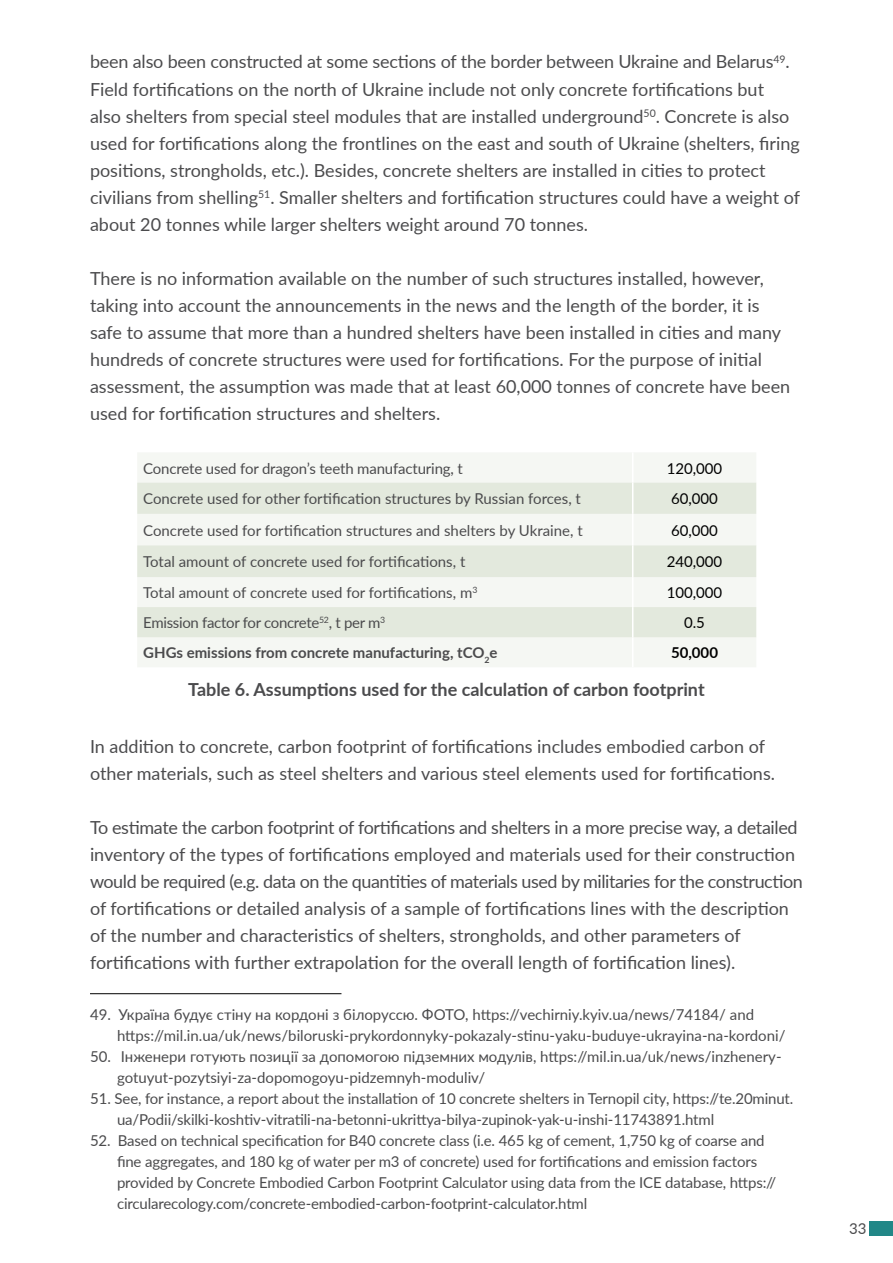
<style>
.page{position:relative;width:893px;height:1263px;background:#fff}
.page>*{position:absolute;margin:0;border:0;box-sizing:border-box;transform-origin:0 0}
.t1{font:18px/27px "Lato";color:#4b4b4d}
.t2{font:700 18px "Lato";color:#4b4b4d}
.t3{font:15px/21px "Lato";letter-spacing:-.01em;color:#4b4b4d}
.t4{font:700 15px "Lato";color:#4b4b4d}
.t5{font:15px "Lato";color:#000}
.t6{font:700 15px "Lato";color:#000}
</style>
<div class="page">
<div style="left:869px;top:1221px;width:24px;height:15px;background:#218787"></div>
<div style="left:137px;top:453px;width:619px;height:214px;background:#f5f7f3"></div>
<svg style="left:137px;top:483px;width:619px;height:154px;fill:#e3e9dd"></svg>
<hr style="left:632px;top:452px;width:1px;height:31px;background:#fff">
<hr style="left:632px;top:483px;width:1px;height:31px;background:#fff">
<hr style="left:632px;top:514px;width:1px;height:31px;background:#fff">
<hr style="left:632px;top:545px;width:1px;height:32px;background:#fff">
<hr style="left:632px;top:577px;width:1px;height:30px;background:#fff">
<hr style="left:632px;top:607px;width:1px;height:30px;background:#fff">
<hr style="left:632px;top:637px;width:1px;height:30px;background:#fff">
<hr style="left:90px;top:993px;width:251px;height:1px;background:#000">
<p class="t1" style="left:90px;top:48px;width:712px">been also been constructed at some sections of the border between Ukraine and Belarus<sup>49</sup>.<br>Field fortifications on the north of Ukraine include not only concrete fortifications but<br>also shelters from special steel modules that are installed underground<sup>50</sup>. Concrete is also used for fortifications along the frontlines on the east and south of Ukraine (shelters, firing positions, strongholds, etc.). Besides, concrete shelters are installed in cities to protect civilians from shelling<sup>51</sup>. Smaller shelters and fortification structures could have a weight of about 20 tonnes while larger shelters weight around 70 tonnes.</p>
<p class="t1" style="left:90px;top:264px;width:702px">There is no information available on the number of such structures installed, however, taking into account the announcements in the news and the length of the border, it is safe to assume that more than a hundred shelters have been installed in cities and many hundreds of concrete structures were used for fortifications. For the purpose of initial assessment, the assumption was made that at least 60,000 tonnes of concrete have been used for fortification structures and shelters.</p>
<p class="t3" style="left:143px;top:457px;width:321px">Concrete used for dragon’s teeth manufacturing, t</p>
<p class="t5" style="left:667px;top:457px;width:57px">120,000</p>
<p class="t3" style="left:143px;top:488px;width:439px">Concrete used for other fortification structures by Russian forces, t</p>
<p class="t5" style="left:671px;top:488px;width:48px">60,000</p>
<p class="t3" style="left:143px;top:519px;width:441px">Concrete used for fortification structures and shelters by Ukraine, t</p>
<p class="t5" style="left:671px;top:519px;width:48px">60,000</p>
<p class="t3" style="left:143px;top:551px;width:324px">Total amount of concrete used for fortifications, t</p>
<p class="t5" style="left:667px;top:551px;width:57px">240,000</p>
<p class="t3" style="left:143px;top:581px;width:336px">Total amount of concrete used for fortifications, m<sup>3</sup></p>
<p class="t5" style="left:667px;top:582px;width:57px">100,000</p>
<p class="t3" style="left:143px;top:612px;width:244px">Emission factor for concrete<sup>52</sup>, t per m<sup>3</sup></p>
<p class="t5" style="left:684px;top:612px;width:22px">0.5</p>
<p class="t4" style="left:143px;top:642px;width:356px">GHGs emissions from concrete manufacturing, tCO<sub>2</sub>e</p>
<p class="t6" style="left:671px;top:642px;width:49px">50,000</p>
<p class="t2" style="left:188px;top:676px;width:518px">Table 6. Assumptions used for the calculation of carbon footprint</p>
<p class="t1" style="left:90px;top:732px;width:687px">In addition to concrete, carbon footprint of fortifications includes embodied carbon of other materials, such as steel shelters and various steel elements used for fortifications.</p>
<p class="t1" style="left:90px;top:813px;width:714px">To estimate the carbon footprint of fortifications and shelters in a more precise way, a detailed inventory of the types of fortifications employed and materials used for their construction would be required (e.g. data on the quantities of materials used by militaries for the construction of fortifications or detailed analysis of a sample of fortifications lines with the description of the number and characteristics of shelters, strongholds, and other parameters of fortifications with further extrapolation for the overall length of fortification lines).</p>
<p class="t3" style="left:117px;top:1004px;width:670px;text-indent:-27px">49. Україна будує стіну на кордоні з білоруссю. ФОТО, https://vechirniy.kyiv.ua/news/74184/ and https://mil.in.ua/uk/news/biloruski-prykordonnyky-pokazaly-stinu-yaku-buduye-ukrayina-na-kordoni/</p>
<p class="t3" style="left:117px;top:1046px;width:666px;text-indent:-27px">50. Інженери готують позиції за допомогою підземних модулів, https://mil.in.ua/uk/news/inzhenery&shy;gotuyut-pozytsiyi-za-dopomogoyu-pidzemnyh-moduliv/</p>
<p class="t3" style="left:117px;top:1088px;width:678px;text-indent:-27px">51. See, for instance, a report about the installation of 10 concrete shelters in Ternopil city, https://te.20minut. ua/Podii/skilki-koshtiv-vitratili-na-betonni-ukrittya-bilya-zupinok-yak-u-inshi-11743891.html</p>
<p class="t3" style="left:117px;top:1130px;width:661px;text-indent:-27px">52. Based on technical specification for B40 concrete class (i.e. 465 kg of cement, 1,750 kg of coarse and fine aggregates, and 180 kg of water per m3 of concrete) used for fortifications and emission factors provided by Concrete Embodied Carbon Footprint Calculator using data from the ICE database, https:// circularecology.com/concrete-embodied-carbon-footprint-calculator.html</p>
<p class="t3" style="left:849px;top:1217px;width:19px">33</p>
</div>
